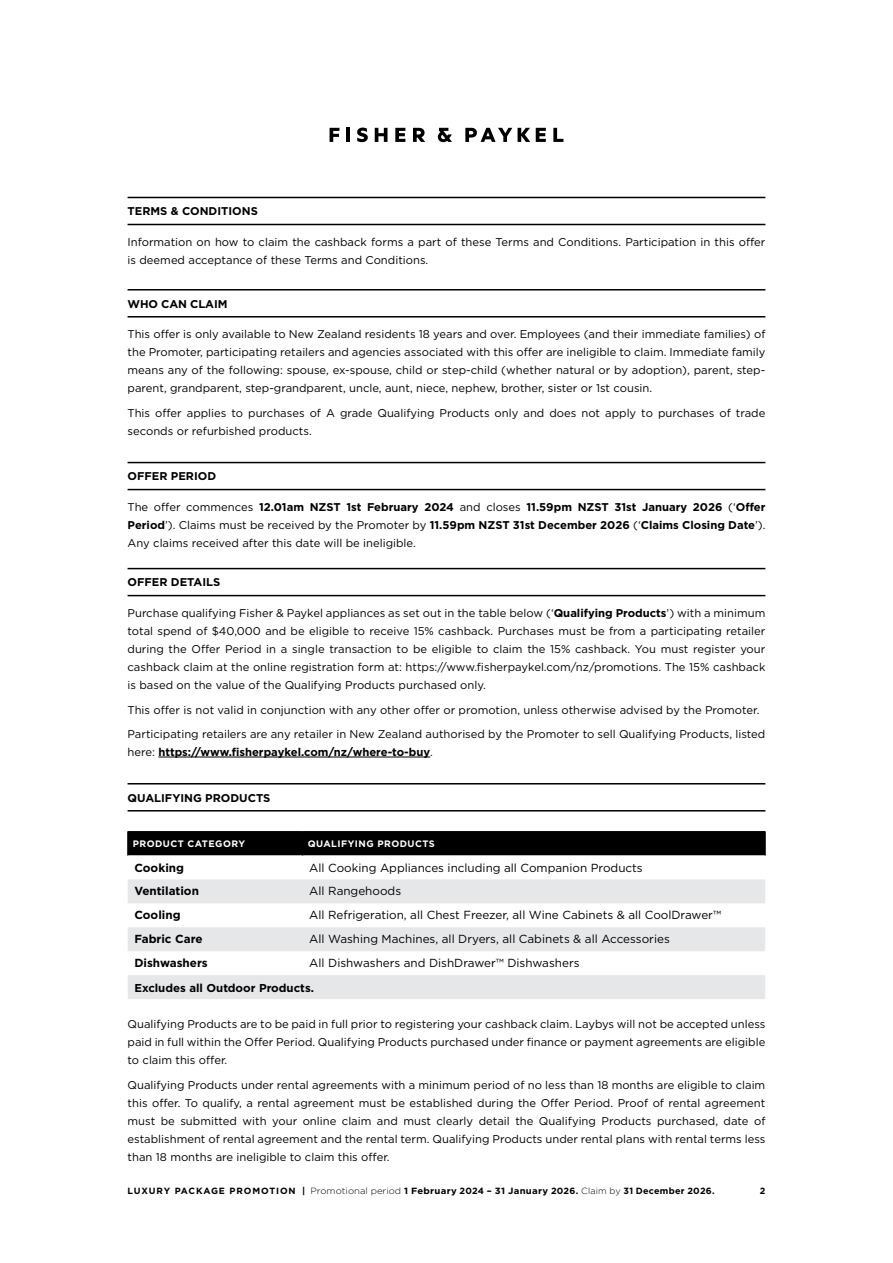
<style>
.page{position:relative;width:893px;height:1263px;background:#fff}
.page>*{position:absolute;margin:0;border:0;box-sizing:border-box;transform-origin:0 0}
.t1{font:11.7px "Gotham";color:#000}
.t2{font:700 11.7px "Gotham";color:#000}
.t3{font:700 11.4px "Gotham";color:#000}
.t4{font:11.25px/18px "Gotham";color:#000;text-align:justify}
.t5{font:700 11.25px "Gotham";color:#000}
.t6{font:700 9.3px "Gotham";letter-spacing:.05em;color:#fff}
.t7{font:700 9px "Gotham";letter-spacing:.035em;color:#000}
.s1{font-weight:700}
.s2{font-weight:400}
.s3{font-weight:300}
</style>
<div class="page">
<svg style="left:330px;top:128px;width:9px;height:14px"></svg>
<hr style="left:346px;top:128px;width:4px;height:14px;background:#000">
<svg style="left:357px;top:128px;width:11px;height:14px"></svg>
<svg style="left:375px;top:128px;width:12px;height:14px"></svg>
<svg style="left:395px;top:128px;width:10px;height:14px"></svg>
<svg style="left:413px;top:128px;width:12px;height:14px"></svg>
<svg style="left:438px;top:128px;width:14px;height:14px"></svg>
<svg style="left:465px;top:128px;width:47px;height:14px"></svg>
<svg style="left:518px;top:128px;width:12px;height:14px"></svg>
<svg style="left:536px;top:128px;width:10px;height:14px"></svg>
<svg style="left:553px;top:128px;width:10px;height:14px"></svg>
<hr style="left:128px;top:197px;width:637px;height:1px;background:#000">
<hr style="left:128px;top:224px;width:637px;height:1px;background:#000">
<hr style="left:128px;top:289px;width:637px;height:1px;background:#000">
<hr style="left:128px;top:316px;width:637px;height:1px;background:#000">
<hr style="left:128px;top:462px;width:637px;height:1px;background:#000">
<hr style="left:128px;top:489px;width:637px;height:1px;background:#000">
<hr style="left:128px;top:568px;width:637px;height:1px;background:#000">
<hr style="left:128px;top:595px;width:637px;height:1px;background:#000">
<hr style="left:158px;top:757px;width:272px;height:1px;background:#000">
<hr style="left:128px;top:783px;width:637px;height:1px;background:#000">
<hr style="left:128px;top:810px;width:637px;height:1px;background:#000">
<svg style="left:128px;top:855px;width:637px;height:1px"></svg>
<svg style="left:128px;top:879px;width:637px;height:120px;fill:#e6e7e8"></svg>
<div style="left:127px;top:831px;width:639px;height:24px;background:#000"></div>
<p class="t5" style="left:128px;top:204px;width:132px">TERMS &amp; CONDITIONS</p>
<p class="t4" style="left:128px;top:233px;width:639px">Information on how to claim the cashback forms a part of these Terms and Conditions. Participation in this offer is deemed acceptance of these Terms and Conditions.</p>
<p class="t5" style="left:128px;top:296px;width:101px">WHO CAN CLAIM</p>
<p class="t4" style="left:128px;top:325px;width:639px">This offer is only available to New Zealand residents 18 years and over. Employees (and their immediate families) of the Promoter, participating retailers and agencies associated with this offer are ineligible to claim. Immediate family means any of the following: spouse, ex-spouse, child or step-child (whether natural or by adoption), parent, step&shy;parent, grandparent, step-grandparent, uncle, aunt, niece, nephew, brother, sister or 1st cousin.</p>
<p class="t4" style="left:128px;top:403px;width:639px">This offer applies to purchases of A grade Qualifying Products only and does not apply to purchases of trade seconds or refurbished products.</p>
<p class="t5" style="left:128px;top:469px;width:90px">OFFER PERIOD</p>
<p class="t4" style="left:128px;top:498px;width:639px">The offer commences <span class="s1">12.01am NZST 1st February 2024</span> and closes <span class="s1">11.59pm NZST 31st January 2026</span> (‘<span class="s1">Offer Period</span>’). Claims must be received by the Promoter by <span class="s1">11.59pm NZST 31st December 2026</span> (‘<span class="s1">Claims Closing Date</span>’).<br>Any claims received after this date will be ineligible.</p>
<p class="t5" style="left:128px;top:575px;width:94px">OFFER DETAILS</p>
<p class="t4" style="left:128px;top:604px;width:639px">Purchase qualifying Fisher &amp; Paykel appliances as set out in the table below (‘<span class="s1">Qualifying Products</span>’) with a minimum total spend of $40,000 and be eligible to receive 15% cashback. Purchases must be from a participating retailer during the Offer Period in a single transaction to be eligible to claim the 15% cashback. You must register your cashback claim at the online registration form at: https://www.fisherpaykel.com/nz/promotions. The 15% cashback is based on the value of the Qualifying Products purchased only.</p>
<p class="t4" style="left:128px;top:697px;width:639px;line-height:24.5px">This offer is not valid in conjunction with any other offer or promotion, unless otherwise advised by the Promoter.<br>Participating retailers are any retailer in New Zealand authorised by the Promoter to sell Qualifying Products, listed</p>
<p class="t5" style="left:128px;top:744px;width:307px"><span class="s2">here:</span> https://www.fisherpaykel.com/nz/where-to-buy<span class="s2">.</span></p>
<p class="t5" style="left:128px;top:790px;width:144px">QUALIFYING PRODUCTS</p>
<p class="t6" style="left:133px;top:838px;width:114px">PRODUCT CATEGORY</p>
<p class="t6" style="left:308px;top:838px;width:129px">QUALIFYING PRODUCTS</p>
<p class="t2" style="left:134px;top:859px;width:51px">Cooking</p>
<p class="t1" style="left:309px;top:860px;width:335px">All Cooking Appliances including all Companion Products</p>
<p class="t2" style="left:134px;top:883px;width:66px">Ventilation</p>
<p class="t1" style="left:309px;top:884px;width:93px">All Rangehoods</p>
<p class="t2" style="left:134px;top:907px;width:48px">Cooling</p>
<p class="t1" style="left:309px;top:908px;width:413px">All Refrigeration, all Chest Freezer, all Wine Cabinets &amp; all CoolDrawer™</p>
<p class="t2" style="left:134px;top:931px;width:70px">Fabric Care</p>
<p class="t1" style="left:309px;top:932px;width:362px">All Washing Machines, all Dryers, all Cabinets &amp; all Accessories</p>
<p class="t2" style="left:134px;top:955px;width:75px">Dishwashers</p>
<p class="t1" style="left:309px;top:955px;width:272px">All Dishwashers and DishDrawer™ Dishwashers</p>
<p class="t3" style="left:134px;top:980px;width:181px">Excludes all Outdoor Products.</p>
<p class="t4" style="left:128px;top:1015px;width:639px">Qualifying Products are to be paid in full prior to registering your cashback claim. Laybys will not be accepted unless paid in full within the Offer Period. Qualifying Products purchased under finance or payment agreements are eligible to claim this offer.</p>
<p class="t4" style="left:128px;top:1075px;width:639px">Qualifying Products under rental agreements with a minimum period of no less than 18 months are eligible to claim this offer. To qualify, a rental agreement must be established during the Offer Period. Proof of rental agreement must be submitted with your online claim and must clearly detail the Qualifying Products purchased, date of establishment of rental agreement and the rental term. Qualifying Products under rental plans with rental terms less than 18 months are ineligible to claim this offer.</p>
<p class="t7" style="left:128px;top:1184px;width:589px">LUXURY PACKAGE PROMOTION | <span class="s3">Promotional period</span> 1 February 2024 – 31 January 2026. <span class="s3">Claim by</span> 31 December 2026.</p>
<p class="t7" style="left:760px;top:1184px;width:7px">2</p>
</div>
